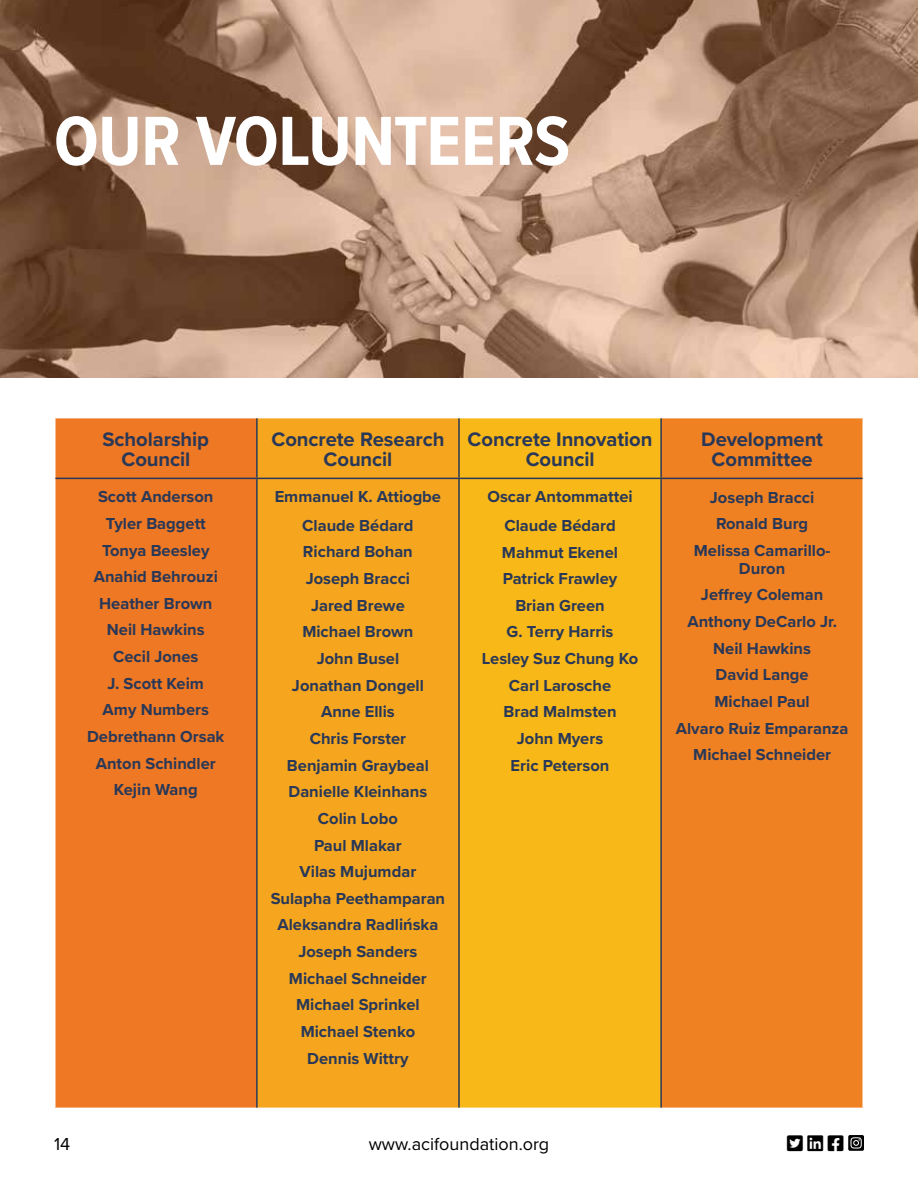
<style>
.page{position:relative;width:918px;height:1188px;background:#fff}
.page>*{position:absolute;margin:0;border:0;box-sizing:border-box;transform-origin:0 0}
.t1{font:700 72px "Proxima Nova Cond";letter-spacing:-.01em;color:#fff}
.t2{font:700 20.25px/19.5px "Proxima Nova";letter-spacing:-.005em;color:#293858;text-align:center}
.t3{font:18px "Proxima Nova";color:#000}
.t4{font:700 16.5px/26.7px "Proxima Nova";color:#293858;text-align:center}
</style>
<div class="page">
<img style="left:0;top:0;width:918px;height:378px">
<div style="left:56px;top:418px;width:200px;height:690px;background:#ee7823"></div>
<div style="left:258px;top:418px;width:200px;height:690px;background:#f5a61e"></div>
<div style="left:460px;top:418px;width:200px;height:690px;background:#f8b817"></div>
<div style="left:662px;top:418px;width:200px;height:690px;background:#ef8122"></div>
<hr style="left:256px;top:479px;width:2px;height:629px;background:#293858">
<hr style="left:458px;top:479px;width:2px;height:629px;background:#293858">
<hr style="left:660px;top:479px;width:2px;height:629px;background:#293858">
<hr style="left:256px;top:418px;width:2px;height:60px;background:#293858">
<hr style="left:458px;top:418px;width:2px;height:60px;background:#293858">
<hr style="left:660px;top:418px;width:2px;height:60px;background:#293858">
<hr style="left:56px;top:478px;width:201px;height:1px;background:#293858">
<hr style="left:257px;top:478px;width:202px;height:1px;background:#293858">
<hr style="left:459px;top:478px;width:202px;height:1px;background:#293858">
<hr style="left:661px;top:478px;width:201px;height:1px;background:#293858">
<svg style="left:848px;top:1135px;width:16px;height:16px"></svg>
<h1 class="t1" style="left:54px;top:88px;width:518px">OUR VOLUNTEERS</h1>
<p class="t2" style="left:102px;top:429px;width:108px">Scholarship<br>Council</p>
<p class="t2" style="left:271px;top:429px;width:174px">Concrete Research<br>Council</p>
<p class="t2" style="left:468px;top:429px;width:187px">Concrete Innovation<br>Council</p>
<p class="t2" style="left:701px;top:429px;width:123px">Development<br>Committee</p>
<p class="t4" style="left:87px;top:483px;width:139px">Scott Anderson<br>Tyler Baggett<br>Tonya Beesley<br>Anahid Behrouzi<br>Heather Brown<br>Neil Hawkins<br>Cecil Jones<br>J. Scott Keim<br>Amy Numbers<br>Debrethann Orsak<br>Anton Schindler<br>Kejin Wang</p>
<p class="t4" style="left:275px;top:482px;width:168px;line-height:28.5px">Emmanuel K. Attiogbe<br>Claude Bédard</p>
<p class="t4" style="left:487px;top:482px;width:147px;line-height:28.5px">Oscar Antommattei<br>Claude Bédard</p>
<p class="t4" style="left:482px;top:538px;width:158px">Mahmut Ekenel<br>Patrick Frawley<br>Brian Green<br>G. Terry Harris<br>Lesley Suz Chung Ko<br>Carl Larosche<br>Brad Malmsten<br>John Myers<br>Eric Peterson</p>
<p class="t4" style="left:694px;top:483px;width:138px">Joseph Bracci<br>Ronald Burg<br>Melissa Camarillo-</p>
<p class="t4" style="left:676px;top:555px;width:174px">Duron<br>Jeffrey Coleman<br>Anthony DeCarlo Jr.<br>Neil Hawkins<br>David Lange<br>Michael Paul<br>Alvaro Ruiz Emparanza<br>Michael Schneider</p>
<p class="t4" style="left:271px;top:538px;width:176px">Richard Bohan<br>Joseph Bracci<br>Jared Brewe<br>Michael Brown<br>John Busel<br>Jonathan Dongell<br>Anne Ellis<br>Chris Forster<br>Benjamin Graybeal<br>Danielle Kleinhans<br>Colin Lobo<br>Paul Mlakar<br>Vilas Mujumdar<br>Sulapha Peethamparan<br>Aleksandra Radlińska<br>Joseph Sanders<br>Michael Schneider<br>Michael Sprinkel<br>Michael Stenko<br>Dennis Wittry</p>
<p class="t3" style="left:54px;top:1130px;width:18px">14</p>
<p class="t3" style="left:369px;top:1130px;width:182px">www.acifoundation.org</p>
</div>
